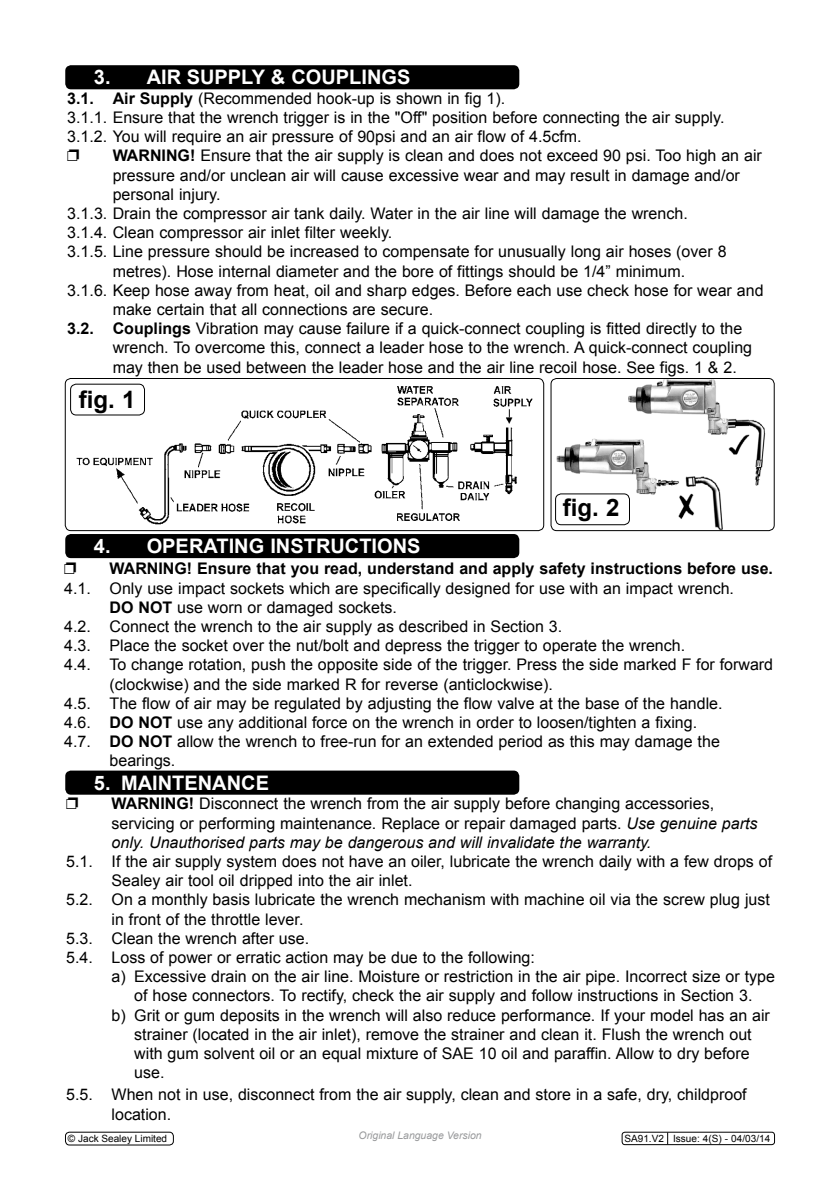
<style>
.page{position:relative;width:840px;height:1191px;background:#fff}
.page>*{position:absolute;margin:0;border:0;box-sizing:border-box;transform-origin:0 0}
.t1{font:700 24px "Arial";color:#000}
.t2{font:700 20px "Arial";color:#fff}
.t3{font:16px/19.2px "Arial";color:#000}
.t4{font:700 16px "Arial";color:#000}
.t5{font:italic 10.4px "Arial";color:#98999b}
.t6{font:10px "Arial";color:#000}
.s1{font-weight:700}
.s2{font-style:italic}
</style>
<div class="page">
<div style="left:65px;top:65px;width:454px;height:24px;background:#000;border-radius:6px"></div>
<img style="left:67px;top:378px;width:476px;height:152px">
<div style="left:65px;top:378px;width:479px;height:153px;border:1px solid #000;border-radius:6px"></div>
<div style="left:65px;top:534px;width:454px;height:24px;background:#000;border-radius:6px"></div>
<div style="left:65px;top:770px;width:454px;height:24px;background:#000;border-radius:6px"></div>
<div style="left:71px;top:384px;width:73px;height:31px;background:#fff;border-radius:6px"></div>
<div style="left:70px;top:384px;width:75px;height:31px;border:1px solid #000;border-radius:6px"></div>
<img style="left:552px;top:378px;width:221px;height:152px">
<div style="left:550px;top:378px;width:224px;height:153px;border:1px solid #000;border-radius:6px"></div>
<div style="left:555px;top:494px;width:74px;height:31px;background:#fff;border-radius:6px"></div>
<div style="left:554px;top:493px;width:75px;height:32px;border:1px solid #000;border-radius:6px"></div>
<div style="left:621px;top:1131px;width:153px;height:14px;border:1px solid #000;border-radius:3px"></div>
<svg style="left:667px;top:1132px;width:1px;height:12px"></svg>
<div style="left:65px;top:1131px;width:109px;height:14px;border:1px solid #000;border-radius:4px"></div>
<p class="t2" style="left:94px;top:64px;width:226px">3. AIR SUPPLY &amp; Couplings</p>
<p class="t3" style="left:67px;top:89px;width:658px"><span class="s1">3.1. Air Supply</span> (Recommended hook-up is shown in fig 1).<br>3.1.1. Ensure that the wrench trigger is in the "Off" position before connecting the air supply.<br>3.1.2. You will require an air pressure of 90psi and an air flow of 4.5cfm.</p>
<p class="t3" style="left:113px;top:146px;width:650px"><span class="s1">WARNING!</span> Ensure that the air supply is clean and does not exceed 90 psi. Too high an air</p>
<p class="t3" style="left:113px;top:165px;width:628px">pressure and/or unclean air will cause excessive wear and may result in damage and/or</p>
<p class="t3" style="left:113px;top:185px;width:109px">personal injury.</p>
<p class="t3" style="left:67px;top:204px;width:621px">3.1.3. Drain the compressor air tank daily. Water in the air line will damage the wrench.</p>
<p class="t3" style="left:67px;top:223px;width:326px">3.1.4. Clean compressor air inlet filter weekly.</p>
<p class="t3" style="left:67px;top:242px;width:660px">3.1.5. Line pressure should be increased to compensate for unusually long air hoses (over 8</p>
<p class="t3" style="left:113px;top:261px;width:573px">metres). Hose internal diameter and the bore of fittings should be 1/4” minimum.</p>
<p class="t3" style="left:67px;top:281px;width:697px">3.1.6. Keep hose away from heat, oil and sharp edges. Before each use check hose for wear and</p>
<p class="t3" style="left:113px;top:300px;width:322px">make certain that all connections are secure.</p>
<p class="t3" style="left:67px;top:319px;width:676px"><span class="s1">3.2. Couplings</span> Vibration may cause failure if a quick-connect coupling is fitted directly to the</p>
<p class="t3" style="left:113px;top:338px;width:640px">wrench. To overcome this, connect a leader hose to the wrench. A quick-connect coupling</p>
<p class="t3" style="left:113px;top:357px;width:625px">may then be used between the leader hose and the air line recoil hose. See figs. 1 &amp; 2.</p>
<h1 class="t1" style="left:79px;top:384px;width:58px">fig. 1</h1>
<p class="t2" style="left:94px;top:533px;width:328px">4. OPERATING INSTRUCTIONS</p>
<h1 class="t1" style="left:562px;top:491px;width:58px">fig. 2</h1>
<p class="t4" style="left:109px;top:558px;width:664px">WARNING! Ensure that you read, understand and apply safety instructions before use.</p>
<p class="t3" style="left:64px;top:578px;width:671px">4.1. Only use impact sockets which are specifically designed for use with an impact wrench.</p>
<p class="t3" style="left:109px;top:597px;width:289px"><span class="s1">DO NOT</span> use worn or damaged sockets.</p>
<p class="t3" style="left:64px;top:617px;width:499px">4.2. Connect the wrench to the air supply as described in Section 3.</p>
<p class="t3" style="left:64px;top:636px;width:622px">4.3. Place the socket over the nut/bolt and depress the trigger to operate the wrench.</p>
<p class="t3" style="left:64px;top:655px;width:710px">4.4. To change rotation, push the opposite side of the trigger. Press the side marked F for forward</p>
<p class="t3" style="left:109px;top:674px;width:444px">(clockwise) and the side marked R for reverse (anticlockwise).</p>
<p class="t3" style="left:64px;top:693px;width:659px">4.5. The flow of air may be regulated by adjusting the flow valve at the base of the handle.</p>
<p class="t3" style="left:64px;top:713px;width:634px">4.6. <span class="s1">DO NOT</span> use any additional force on the wrench in order to loosen/tighten a fixing.</p>
<p class="t3" style="left:64px;top:732px;width:657px">4.7. <span class="s1">DO NOT</span> allow the wrench to free-run for an extended period as this may damage the</p>
<p class="t3" style="left:109px;top:751px;width:67px">bearings.</p>
<p class="t2" style="left:94px;top:769px;width:176px">5. MAINTENANCE</p>
<p class="t3" style="left:111px;top:794px;width:647px"><span class="s1">WARNING!</span> Disconnect the wrench from the air supply before changing accessories, servicing or performing maintenance. Replace or repair damaged parts. <span class="s2">Use genuine parts only. Unauthorised parts may be dangerous and will invalidate the warranty.</span></p>
<p class="t3" style="left:66px;top:852px;width:707px">5.1. If the air supply system does not have an oiler, lubricate the wrench daily with a few drops of</p>
<p class="t3" style="left:111px;top:871px;width:302px">Sealey air tool oil dripped into the air inlet.</p>
<p class="t3" style="left:66px;top:890px;width:704px">5.2. On a monthly basis lubricate the wrench mechanism with machine oil via the screw plug just</p>
<p class="t3" style="left:111px;top:909px;width:193px">in front of the throttle lever.</p>
<p class="t3" style="left:66px;top:928px;width:244px">5.3. Clean the wrench after use.</p>
<p class="t3" style="left:66px;top:948px;width:470px">5.4. Loss of power or erratic action may be due to the following:</p>
<p class="t3" style="left:111px;top:967px;width:664px">a) Excessive drain on the air line. Moisture or restriction in the air pipe. Incorrect size or type</p>
<p class="t3" style="left:134px;top:986px;width:619px">of hose connectors. To rectify, check the air supply and follow instructions in Section 3.</p>
<p class="t3" style="left:111px;top:1005px;width:659px">b) Grit or gum deposits in the wrench will also reduce performance. If your model has an air</p>
<p class="t3" style="left:134px;top:1024px;width:618px">strainer (located in the air inlet), remove the strainer and clean it. Flush the wrench out</p>
<p class="t3" style="left:134px;top:1044px;width:616px">with gum solvent oil or an equal mixture of SAE 10 oil and paraffin. Allow to dry before</p>
<p class="t3" style="left:134px;top:1063px;width:32px">use.</p>
<p class="t3" style="left:111px;top:1085px;width:636px;text-indent:-45px">5.5. When not in use, disconnect from the air supply, clean and store in a safe, dry, childproof location.</p>
<p class="t6" style="left:68px;top:1131px;width:101px">© Jack Sealey Limited</p>
<p class="t5" style="left:358px;top:1129px;width:124px">Original Language Version</p>
<p class="t6" style="left:624px;top:1131px;width:147px">SA91.V2 Issue: 4(S) - 04/03/14</p>
</div>
